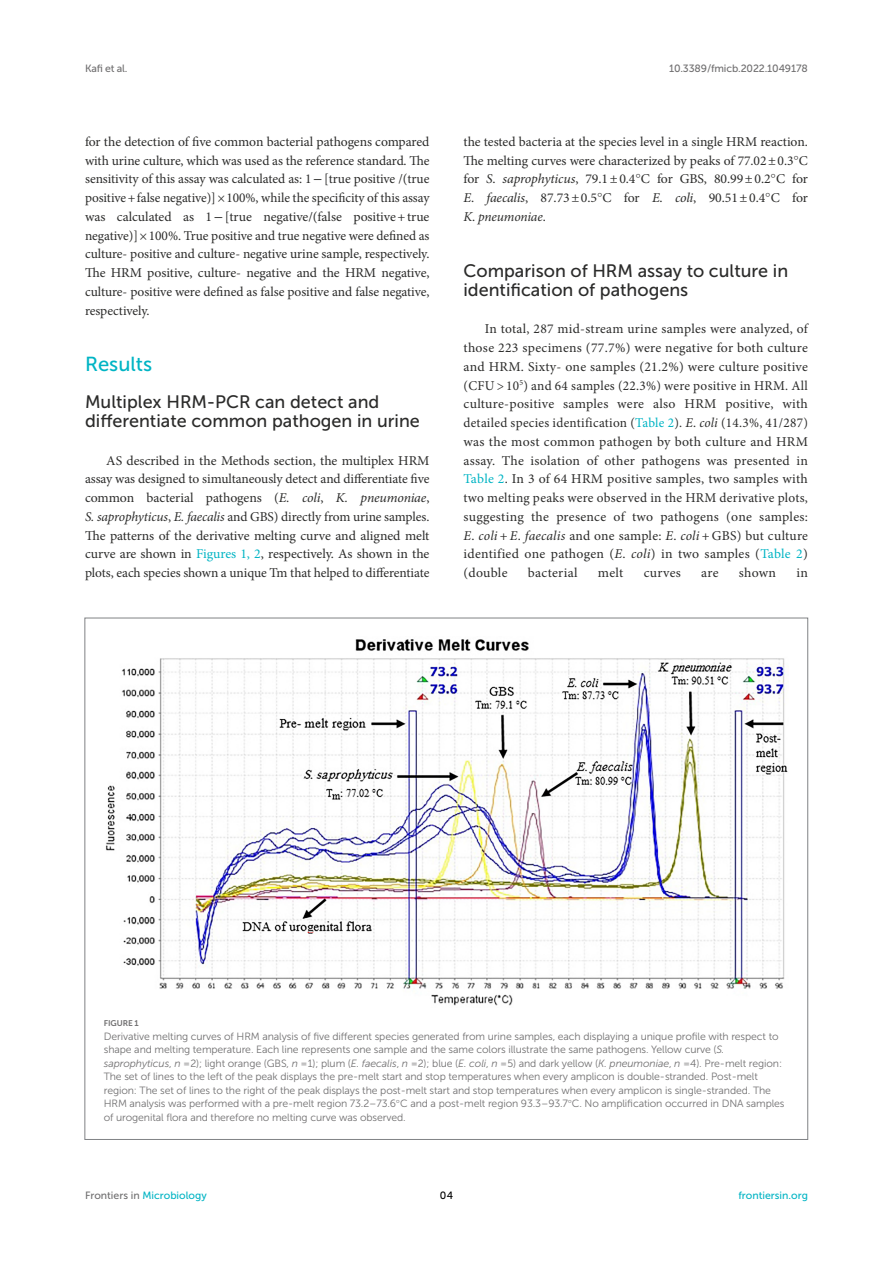
<style>
.page{position:relative;width:893px;height:1263px;background:#fff}
.page>*{position:absolute;margin:0;border:0;box-sizing:border-box;transform-origin:0 0}
.HEAD_1{font:20.25px "Museo Sans 500";color:#00b4c4}
.HEAD_2_after_HEAD_1{font:18px/18.8px "Museo Sans 500";color:#2b2b2a}
.HEAD_2{font:18px/18.8px "Museo Sans 500";color:#2b2b2a}
.TEXT_FLUSH{font:13.5px/18.8px "Minion Pro";letter-spacing:-.005em;color:#2b2b2a;text-align:justify}
.TEXT_FLUSH-2{font:13.5px "Minion Pro";letter-spacing:.025em;color:#2b2b2a}
.FIG_LEG{font:10.5px/13.5px "Museo Sans 300";letter-spacing:-.01em;color:#706f70}
.t1{font:10.5px "Museo Sans 500";color:#00b4c4}
.t2{font:10.5px "Museo Sans 500";letter-spacing:-.015em;color:#706f70}
.t3{font:10.5px "Museo Sans 500";color:#000}
.FIG_HD{font:8.25px "Museo Sans 700";letter-spacing:-.01em;color:#706f70}
.s1{font-family:"STIX General"}
.s2{font-style:italic}
.s3{color:#00b4c4}
.s4{font-family:"STIX"}
.s5{color:#706f70}
</style>
<div class="page">
<img style="left:105px;top:639px;width:683px;height:367px">
<p class="t2" style="left:85px;top:63px;width:44px">Kafi et al.</p>
<p class="t2" style="left:669px;top:63px;width:140px">10.3389/fmicb.2022.1049178</p>
<p class="TEXT_FLUSH" style="left:85px;top:132px;width:346px">for the detection of five common bacterial pathogens compared with urine culture, which was used as the reference standard. The sensitivity of this assay was calculated as: 1<span class="s1">−</span>[true positive /(true positive+false negative)]×100%, while the specificity of this assay was calculated as 1<span class="s1">−</span>[true negative/(false positive+true negative)]×100%. True positive and true negative were defined as culture- positive and culture- negative urine sample, respectively.<br>The HRM positive, culture- negative and the HRM negative, culture- positive were defined as false positive and false negative, respectively.</p>
<p class="HEAD_1" style="left:85px;top:353px;width:69px">Results</p>
<p class="HEAD_2_after_HEAD_1" style="left:85px;top:393px;width:336px">Multiplex HRM-PCR can detect and differentiate common pathogen in urine</p>
<p class="TEXT_FLUSH" style="left:85px;top:451px;width:346px;text-indent:21px">AS described in the Methods section, the multiplex HRM assay was designed to simultaneously detect and differentiate five common bacterial pathogens (<span class="s2">E. coli</span>, <span class="s2">K. pneumoniae</span>, <span class="s2">S. saprophyticus</span>, <span class="s2">E. faecalis</span> and GBS) directly from urine samples.<br>The patterns of the derivative melting curve and aligned melt curve are shown in <span class="s3">Figures 1, 2</span>, respectively. As shown in the plots, each species shown a unique Tm that helped to differentiate</p>
<p class="TEXT_FLUSH" style="left:463px;top:132px;width:346px">the tested bacteria at the species level in a single HRM reaction.<br>The melting curves were characterized by peaks of 77.02±0.3<span class="s4">°</span>C for <span class="s2">S</span>. <span class="s2">saprophyticus</span>, 79.1±0.4<span class="s4">°</span>C for GBS, 80.99±0.2<span class="s4">°</span>C for <span class="s2">E</span>. <span class="s2">faecalis</span>, 87.73±0.5<span class="s4">°</span>C for <span class="s2">E</span>. <span class="s2">coli</span>, 90.51±0.4<span class="s4">°</span>C for <span class="s2">K</span>. <span class="s2">pneumoniae</span>.</p>
<p class="HEAD_2" style="left:463px;top:261px;width:326px">Comparison of HRM assay to culture in identification of pathogens</p>
<p class="TEXT_FLUSH" style="left:463px;top:320px;width:346px;text-indent:21px">In total, 287 mid-stream urine samples were analyzed, of those 223 specimens (77.7%) were negative for both culture and HRM. Sixty- one samples (21.2%) were culture positive (CFU &gt; 10<sup>5</sup>) and 64 samples (22.3%) were positive in HRM. All culture-positive samples were also HRM positive, with detailed species identification (<span class="s3">Table 2</span>). <span class="s2">E</span>. <span class="s2">coli</span> (14.3%, 41/287) was the most common pathogen by both culture and HRM assay. The isolation of other pathogens was presented in <span class="s3">Table 2</span>. In 3 of 64 HRM positive samples, two samples with two melting peaks were observed in the HRM derivative plots, suggesting the presence of two pathogens (one samples:<br><span class="s2">E</span>. <span class="s2">coli</span> + <span class="s2">E</span>. <span class="s2">faecalis</span> and one sample: <span class="s2">E</span>. <span class="s2">coli</span> + GBS) but culture identified one pathogen (<span class="s2">E</span>. <span class="s2">coli</span>) in two samples (<span class="s3">Table 2</span>) (double</p>
<p class="TEXT_FLUSH-2" style="left:528px;top:564px;width:51px">bacterial</p>
<p class="TEXT_FLUSH" style="left:598px;top:563px;width:27px">melt</p>
<p class="TEXT_FLUSH" style="left:644px;top:563px;width:39px">curves</p>
<p class="TEXT_FLUSH" style="left:701px;top:563px;width:19px">are</p>
<p class="TEXT_FLUSH" style="left:739px;top:563px;width:39px">shown</p>
<p class="TEXT_FLUSH" style="left:796px;top:563px;width:13px">in</p>
<p class="FIG_HD" style="left:104px;top:1018px;width:37px">FIGURE 1</p>
<p class="FIG_LEG" style="left:104px;top:1029px;width:682px">Derivative melting curves of HRM analysis of five different species generated from urine samples, each displaying a unique profile with respect to shape and melting temperature. Each line represents one sample and the same colors illustrate the same pathogens. Yellow curve (<span class="s2">S. saprophyticus</span>, <span class="s2">n</span> = 2); light orange (GBS, <span class="s2">n</span> = 1); plum (<span class="s2">E. faecalis</span>, <span class="s2">n</span> = 2); blue (<span class="s2">E. coli</span>, <span class="s2">n</span> = 5) and dark yellow (<span class="s2">K. pneumoniae</span>, <span class="s2">n</span> = 4). Pre-melt region:<br>The set of lines to the left of the peak displays the pre-melt start and stop temperatures when every amplicon is double-stranded. Post-melt region: The set of lines to the right of the peak displays the post-melt start and stop temperatures when every amplicon is single-stranded. The HRM analysis was performed with a pre-melt region 73.2–73.6<span class="s4">°</span>C and a post-melt region 93.3–93.7<span class="s4">°</span>C. No amplification occurred in DNA samples of urogenital flora and therefore no melting curve was observed.</p>
<p class="t1" style="left:85px;top:1190px;width:123px"><span class="s5">Frontiers in</span> Microbiology</p>
<p class="t3" style="left:440px;top:1190px;width:15px">04</p>
<p class="t1" style="left:738px;top:1190px;width:71px">frontiersin.org</p>
</div>
